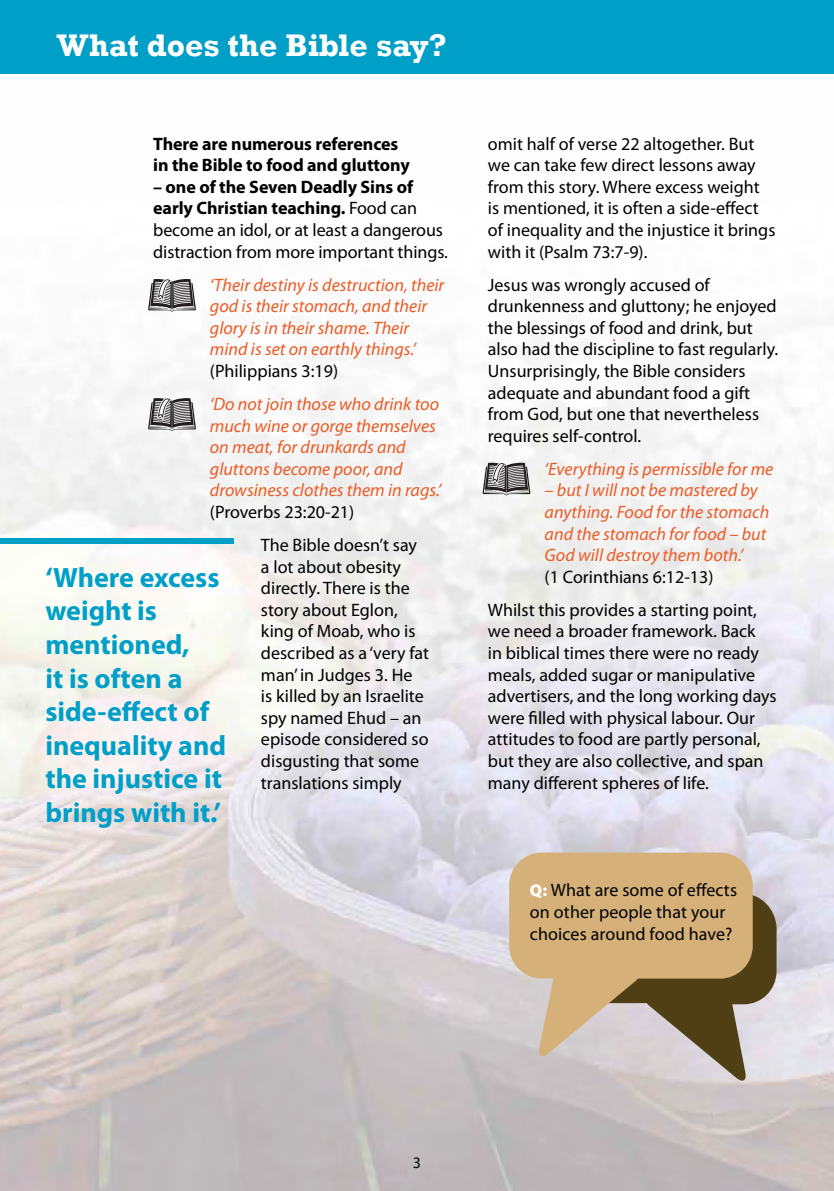
<style>
.page{position:relative;width:834px;height:1191px;background:#fff}
.page>*{position:absolute;margin:0;border:0;box-sizing:border-box;transform-origin:0 0}
.t1{font:700 32px "Rockwell";color:#fff}
.t2{font:700 28px/33.6px "Myriad Pro";color:#009fc8}
.t3{font:18px/21.6px "Myriad Pro";color:#000}
.t4{font:italic 18px/21.6px "Myriad Pro";color:#eb5b25}
.t5{font:700 18px/21.6px "Myriad Pro";letter-spacing:-.005em;color:#000}
.t6{font:italic 18px "Minion Pro";color:#eb5b25}
.t7{font:16px "Myriad Pro";color:#000}
.s1{font-weight:700}
.s2{font-weight:900;font-size:17px;color:#fff}
</style>
<div class="page">
<img style="left:0;top:311px;width:833px;height:880px">
<div style="left:0;top:0;width:833px;height:74px;background:#009fc8"></div>
<svg style="left:148px;top:279px;width:48px;height:32px;background:#8a8888"></svg>
<svg style="left:148px;top:398px;width:48px;height:32px;background:#888686"></svg>
<div style="left:0;top:539px;width:233px;height:5px;background:#009fc8"></div>
<svg style="left:482px;top:462px;width:48px;height:33px;background:#8a8888"></svg>
<svg style="left:570px;top:893px;width:206px;height:187px;background:#afa69c"></svg>
<svg style="left:509px;top:852px;width:243px;height:206px;background:#c3a77e"></svg>
<h1 class="t1" style="left:57px;top:26px;width:391px">What does the Bible say?</h1>
<p class="t5" style="left:153px;top:132px;width:258px">There are numerous references in the Bible to food and gluttony</p>
<p class="t3" style="left:153px;top:176px;width:296px"><span class="s1">– one of the Seven Deadly Sins of early Christian teaching.</span> Food can become an idol, or at least a dangerous distraction from more important things.</p>
<p class="t4" style="left:210px;top:273px;width:236px">‘Their destiny is destruction, their god is their stomach, and their glory is in their shame. Their mind is set on earthly things.’</p>
<p class="t3" style="left:210px;top:360px;width:130px">(Philippians 3:19)</p>
<p class="t4" style="left:210px;top:393px;width:233px">‘Do not join those who drink too much wine or gorge themselves on meat, for drunkards and gluttons become poor, and drowsiness clothes them in rags.’</p>
<p class="t3" style="left:261px;top:495px;width:157px;line-height:33px;text-indent:-51px">(Proverbs 23:20-21)<br>The Bible doesn’t say</p>
<p class="t3" style="left:261px;top:555px;width:170px">a lot about obesity directly. There is the story about Eglon, king of Moab, who is described as a ‘very fat man’ in Judges 3. He<br>is killed by an Israelite spy named Ehud – an episode considered so disgusting that some translations simply</p>
<h2 class="t2" style="left:45px;top:559px;width:182px">‘Where excess weight is mentioned,<br>it is often a side-effect of inequality and the injustice it brings with it.’</h2>
<p class="t3" style="left:488px;top:132px;width:289px">omit half of verse 22 altogether. But we can take few direct lessons away from this story. Where excess weight is mentioned, it is often a side-effect of inequality and the injustice it brings with it (Psalm 73:7-9).</p>
<p class="t3" style="left:488px;top:273px;width:292px">Jesus was wrongly accused of drunkenness and gluttony; he enjoyed the blessings of food and drink, but also had the discipline to fast regularly.<br>Unsurprisingly, the Bible considers adequate and abundant food a gift from God, but one that nevertheless requires self-control.</p>
<p class="t4" style="left:544px;top:458px;width:230px">‘Everything is permissible for me</p>
<p class="t4" style="left:544px;top:479px;width:226px">– but I will not be mastered by anything. Food for the stomach and the stomach for food – but<br>God will destroy them both.’</p>
<p class="t3" style="left:488px;top:560px;width:270px;line-height:33px;text-indent:57px">(1 Corinthians 6:12-13)<br>Whilst this provides a starting point,</p>
<p class="t3" style="left:488px;top:620px;width:290px">we need a broader framework. Back<br>in biblical times there were no ready meals, added sugar or manipulative advertisers, and the long working days were filled with physical labour. Our attitudes to food are partly personal, but they are also collective, and span many different spheres of life.</p>
<p class="t6" style="left:612px;top:323px;width:6px">.</p>
<p class="t3" style="left:530px;top:879px;width:209px"><span class="s2">Q:</span> What are some of effects on other people that your choices around food have?</p>
<p class="t7" style="left:413px;top:1152px;width:10px">3</p>
</div>
